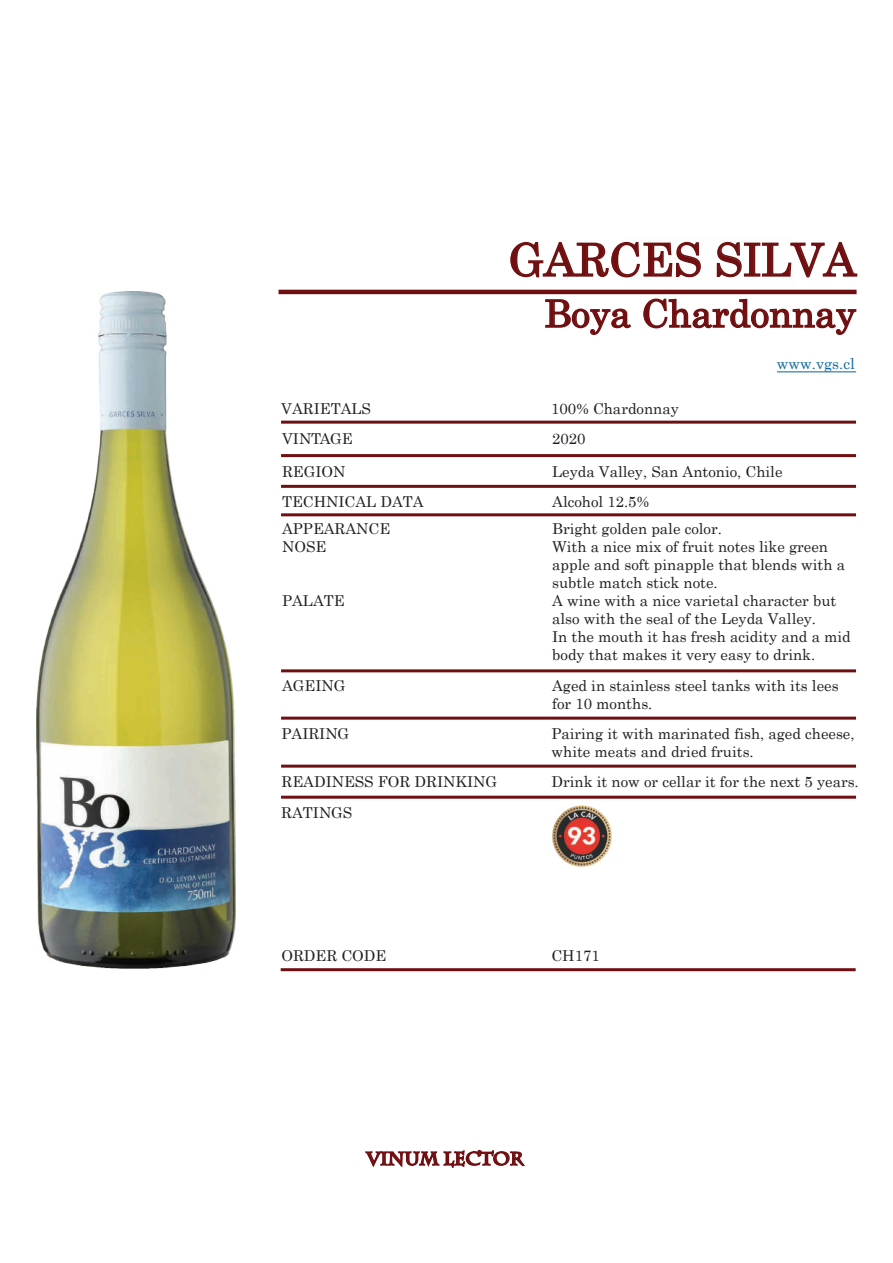
<style>
.page{position:relative;width:893px;height:1263px;background:#fff}
.page>*{position:absolute;margin:0;border:0;box-sizing:border-box;transform-origin:0 0}
.t1{font:45px "Century";color:#700f11}
.t2{font:37.5px "Century";color:#700f11}
.t3{font:700 18px "Charlemagne Std";color:#700f11}
.t4{font:15px/18px "Century";color:#231f20}
.t5{font:15px "Century";color:#136aa0}
</style>
<div class="page">
<hr style="left:278px;top:290px;width:579px;height:4px;background:#700f11">
<div style="left:281px;top:454px;width:575px;height:3px;border:2px solid #700f11"></div>
<div style="left:281px;top:485px;width:575px;height:3px;border:2px solid #700f11"></div>
<div style="left:281px;top:669px;width:575px;height:3px;border:2px solid #700f11"></div>
<div style="left:281px;top:717px;width:575px;height:3px;border:2px solid #700f11"></div>
<div style="left:281px;top:796px;width:575px;height:3px;border:2px solid #700f11"></div>
<svg style="left:545px;top:299px;width:86px;height:36px"></svg>
<svg style="left:643px;top:298px;width:214px;height:37px"></svg>
<div style="left:281px;top:968px;width:575px;height:3px;border:2px solid #700f11"></div>
<svg style="left:510px;top:241px;width:191px;height:37px"></svg>
<svg style="left:716px;top:241px;width:142px;height:37px"></svg>
<div style="left:281px;top:421px;width:575px;height:3px;border:2px solid #700f11"></div>
<svg style="left:365px;top:1149px;width:160px;height:19px"></svg>
<hr style="left:777px;top:371px;width:79px;height:1px;background:#136aa0">
<div style="left:281px;top:513px;width:575px;height:3px;border:2px solid #700f11"></div>
<div style="left:281px;top:765px;width:575px;height:3px;border:2px solid #700f11"></div>
<img style="left:552px;top:805px;width:60px;height:61px">
<img style="left:36px;top:292px;width:199px;height:677px">
<h1 class="t1" style="left:509px;top:222px;width:349px">GARCES SILVA</h1>
<h2 class="t2" style="left:544px;top:282px;width:313px">Boya Chardonnay</h2>
<p class="t4" style="left:281px;top:398px;width:91px">VARIETALS</p>
<p class="t4" style="left:551px;top:398px;width:129px">100% Chardonnay</p>
<p class="t5" style="left:777px;top:351px;width:79px">www.vgs.cl</p>
<p class="t4" style="left:282px;top:428px;width:72px">VINTAGE</p>
<p class="t4" style="left:552px;top:428px;width:35px">2020</p>
<p class="t4" style="left:282px;top:461px;width:65px">REGION</p>
<p class="t4" style="left:552px;top:461px;width:232px">Leyda Valley, San Antonio, Chile</p>
<p class="t4" style="left:282px;top:491px;width:143px">TECHNICAL DATA</p>
<p class="t4" style="left:552px;top:491px;width:98px">Alcohol 12.5%</p>
<p class="t4" style="left:282px;top:518px;width:110px">APPEARANCE</p>
<p class="t4" style="left:552px;top:518px;width:171px">Bright golden pale color.</p>
<p class="t4" style="left:282px;top:536px;width:46px">NOSE</p>
<p class="t4" style="left:552px;top:536px;width:294px">With a nice mix of fruit notes like green apple and soft pinapple that blends with a subtle match stick note.</p>
<p class="t4" style="left:282px;top:590px;width:64px">PALATE</p>
<p class="t4" style="left:552px;top:590px;width:300px">A wine with a nice varietal character but also with the seal of the Leyda Valley.<br>In the mouth it has fresh acidity and a mid body that makes it very easy to drink.</p>
<p class="t4" style="left:282px;top:675px;width:65px">AGEING</p>
<p class="t4" style="left:552px;top:675px;width:288px">Aged in stainless steel tanks with its lees for 10 months.</p>
<p class="t4" style="left:281px;top:723px;width:69px">PAIRING</p>
<p class="t4" style="left:551px;top:723px;width:305px">Pairing it with marinated fish, aged cheese, white meats and dried fruits.</p>
<p class="t4" style="left:282px;top:771px;width:217px">READINESS FOR DRINKING</p>
<p class="t4" style="left:551px;top:771px;width:309px">Drink it now or cellar it for the next 5 years.</p>
<p class="t4" style="left:281px;top:802px;width:73px">RATINGS</p>
<p class="t4" style="left:281px;top:945px;width:106px">ORDER CODE</p>
<p class="t4" style="left:551px;top:945px;width:50px">CH171</p>
<p class="t3" style="left:367px;top:1148px;width:158px">VINUM LECTOR</p>
</div>
